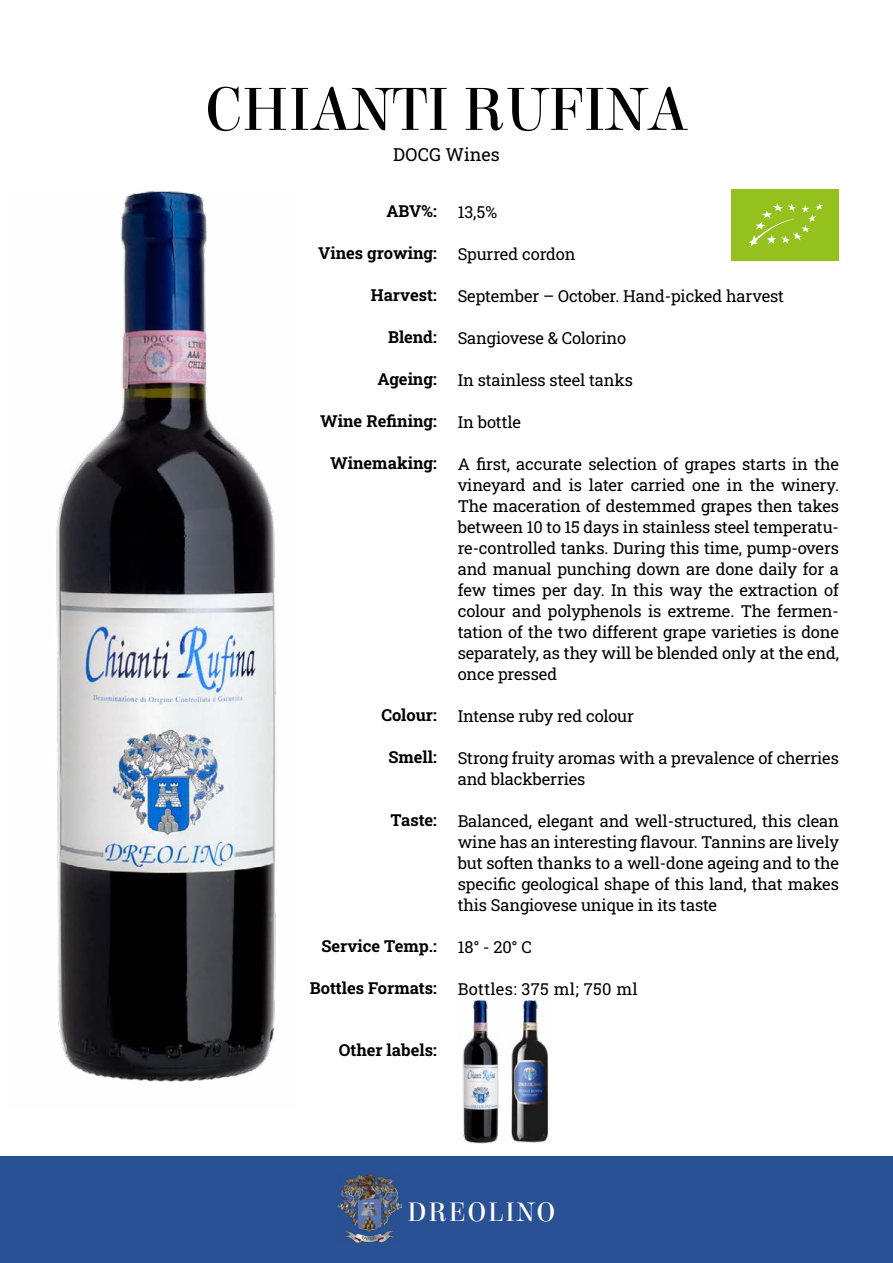
<style>
.page{position:relative;width:893px;height:1263px;background:#fff}
.page>*{position:absolute;margin:0;border:0;box-sizing:border-box;transform-origin:0 0}
.t1{font:64.5px "Elsie";letter-spacing:-.01em;color:#000}
.t2{font:28.35px "Elsie";letter-spacing:.05em;color:#fff}
.t3{font:18px "Roboto Slab";color:#000}
.t4{font:16.5px/21px "Roboto Slab";letter-spacing:-.01em;color:#000;text-align:justify}
.t5{font:700 16.5px "Roboto Slab";color:#000}
.t6{font:16.5px "Roboto Slab";letter-spacing:.02em;color:#000}
</style>
<div class="page">
<div style="left:0;top:1156px;width:893px;height:107px;background:#2a5194"></div>
<img style="left:337px;top:1174px;width:65px;height:69px">
<img style="left:56px;top:191px;width:220px;height:891px">
<img style="left:462px;top:999px;width:37px;height:145px">
<img style="left:511px;top:1000px;width:38px;height:143px">
<div style="left:731px;top:189px;width:108px;height:72px;background:#95c11f"></div>
<svg style="left:749px;top:203px;width:74px;height:44px"></svg>
<h1 class="t1" style="left:205px;top:74px;width:485px">CHIANTI RUFINA</h1>
<p class="t3" style="left:393px;top:142px;width:108px">DOCG Wines</p>
<p class="t5" style="left:386px;top:200px;width:52px">ABV%:</p>
<p class="t5" style="left:318px;top:242px;width:120px">Vines growing:</p>
<p class="t5" style="left:371px;top:284px;width:67px">Harvest:</p>
<p class="t5" style="left:388px;top:326px;width:50px">Blend:</p>
<p class="t5" style="left:377px;top:368px;width:61px">Ageing:</p>
<p class="t5" style="left:320px;top:410px;width:118px">Wine Refining:</p>
<p class="t5" style="left:330px;top:452px;width:108px">Winemaking:</p>
<p class="t5" style="left:381px;top:704px;width:57px">Colour:</p>
<p class="t5" style="left:388px;top:746px;width:50px">Smell:</p>
<p class="t5" style="left:390px;top:809px;width:48px">Taste:</p>
<p class="t5" style="left:321px;top:935px;width:117px">Service Temp.:</p>
<p class="t5" style="left:310px;top:977px;width:128px">Bottles Formats:</p>
<p class="t5" style="left:339px;top:1038px;width:99px">Other labels:</p>
<p class="t4" style="left:458px;top:201px;width:41px">13,5%</p>
<p class="t4" style="left:458px;top:243px;width:119px">Spurred cordon</p>
<p class="t4" style="left:458px;top:285px;width:328px">September – October. Hand-picked harvest</p>
<p class="t4" style="left:458px;top:327px;width:170px">Sangiovese &amp; Colorino</p>
<p class="t4" style="left:458px;top:369px;width:177px">In stainless steel tanks</p>
<p class="t4" style="left:458px;top:411px;width:65px">In bottle</p>
<p class="t4" style="left:458px;top:453px;width:383px">A first, accurate selection of grapes starts in the vineyard and is later carried one in the winery.<br>The maceration of destemmed grapes then takes between 10 to 15 days in stainless steel temperatu&shy;re-controlled tanks. During this time, pump-overs and manual punching down are done daily for a few times per day. In this way the extraction of colour and polyphenols is extreme. The fermen&shy;tation of the two different grape varieties is done separately, as they will be blended only at the end, once pressed</p>
<p class="t4" style="left:458px;top:705px;width:178px">Intense ruby red colour</p>
<p class="t4" style="left:458px;top:747px;width:383px">Strong fruity aromas with a prevalence of cherries and blackberries</p>
<p class="t4" style="left:458px;top:810px;width:383px">Balanced, elegant and well-structured, this clean wine has an interesting flavour. Tannins are lively but soften thanks to a well-done ageing and to the specific geological shape of this land, that makes this Sangiovese unique in its taste</p>
<p class="t4" style="left:458px;top:936px;width:76px">18° - 20° C</p>
<p class="t6" style="left:458px;top:977px;width:182px">Bottles: 375 ml; 750 ml</p>
<h2 class="t2" style="left:407px;top:1197px;width:150px">DREOLINO</h2>
</div>
